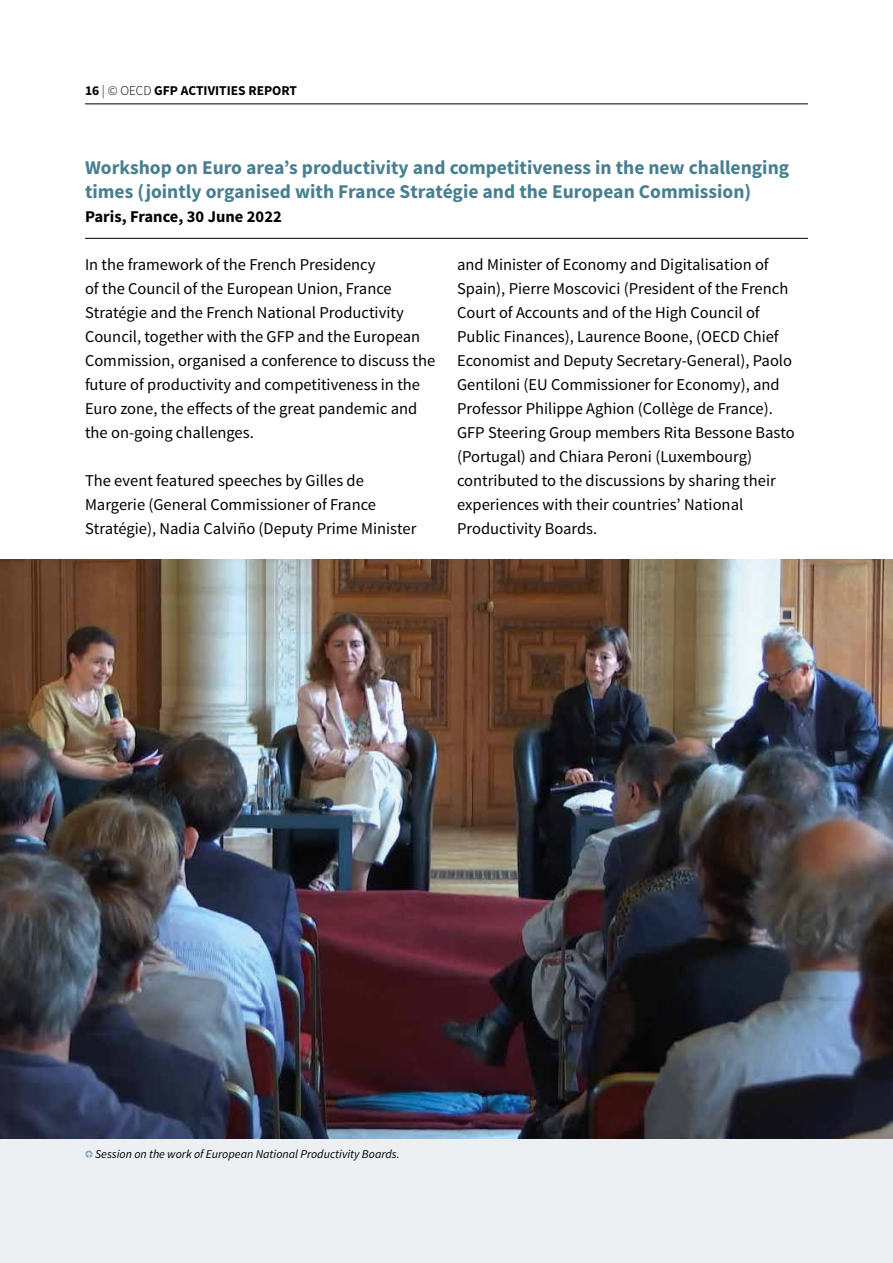
<style>
.page{position:relative;width:893px;height:1263px;background:#fff}
.page>*{position:absolute;margin:0;border:0;box-sizing:border-box;transform-origin:0 0}
.t1{font:700 19.5px/24px "Source Sans Pro";color:#487f90}
.t2{font:16.5px/24px "Source Sans Pro";color:#000}
.t3{font:700 16.5px "Source Sans Pro";color:#000}
.t4{font:700 13.5px "Source Sans Pro";color:#000}
.t5{font:italic 12px "Source Sans Pro";color:#000}
.s1{font-weight:300}
.s2{font-family:"Officina Display ITC Arrows";font-style:normal;font-size:11.25px;color:#82a0ae}
</style>
<div class="page">
<div style="left:0;top:563px;width:893px;height:700px;background:#edf0f3"></div>
<hr style="left:85px;top:104px;width:723px;height:1px;background:#000">
<hr style="left:85px;top:238px;width:723px;height:1px;background:#000">
<img style="left:0;top:560px;width:893px;height:578px">
<p class="t4" style="left:85px;top:82px;width:213px">16 <span class="s1">| © OECD</span> GFP ACTIVITIES REPORT</p>
<p class="t1" style="left:85px;top:156px;width:706px">Workshop on Euro area’s productivity and competitiveness in the new challenging times (jointly organised with France Stratégie and the European Commission)</p>
<p class="t3" style="left:85px;top:206px;width:198px">Paris, France, 30 June 2022</p>
<p class="t2" style="left:85px;top:253px;width:352px">In the framework of the French Presidency<br>of the Council of the European Union, France Stratégie and the French National Productivity Council, together with the GFP and the European Commission, organised a conference to discuss the future of productivity and competitiveness in the Euro zone, the effects of the great pandemic and the on-going challenges.</p>
<p class="t2" style="left:85px;top:469px;width:333px">The event featured speeches by Gilles de<br>Margerie (General Commissioner of France<br>Stratégie), Nadia Calviño (Deputy Prime Minister</p>
<p class="t2" style="left:457px;top:253px;width:339px">and Minister of Economy and Digitalisation of Spain), Pierre Moscovici (President of the French Court of Accounts and of the High Council of Public Finances), Laurence Boone, (OECD Chief Economist and Deputy Secretary-General), Paolo Gentiloni (EU Commissioner for Economy), and Professor Philippe Aghion (Collège de France).<br>GFP Steering Group members Rita Bessone Basto (Portugal) and Chiara Peroni (Luxembourg) contributed to the discussions by sharing their experiences with their countries’ National Productivity Boards.</p>
<p class="t5" style="left:85px;top:1147px;width:316px"><span class="s2">L</span> Session on the work of European National Productivity Boards.</p>
</div>
